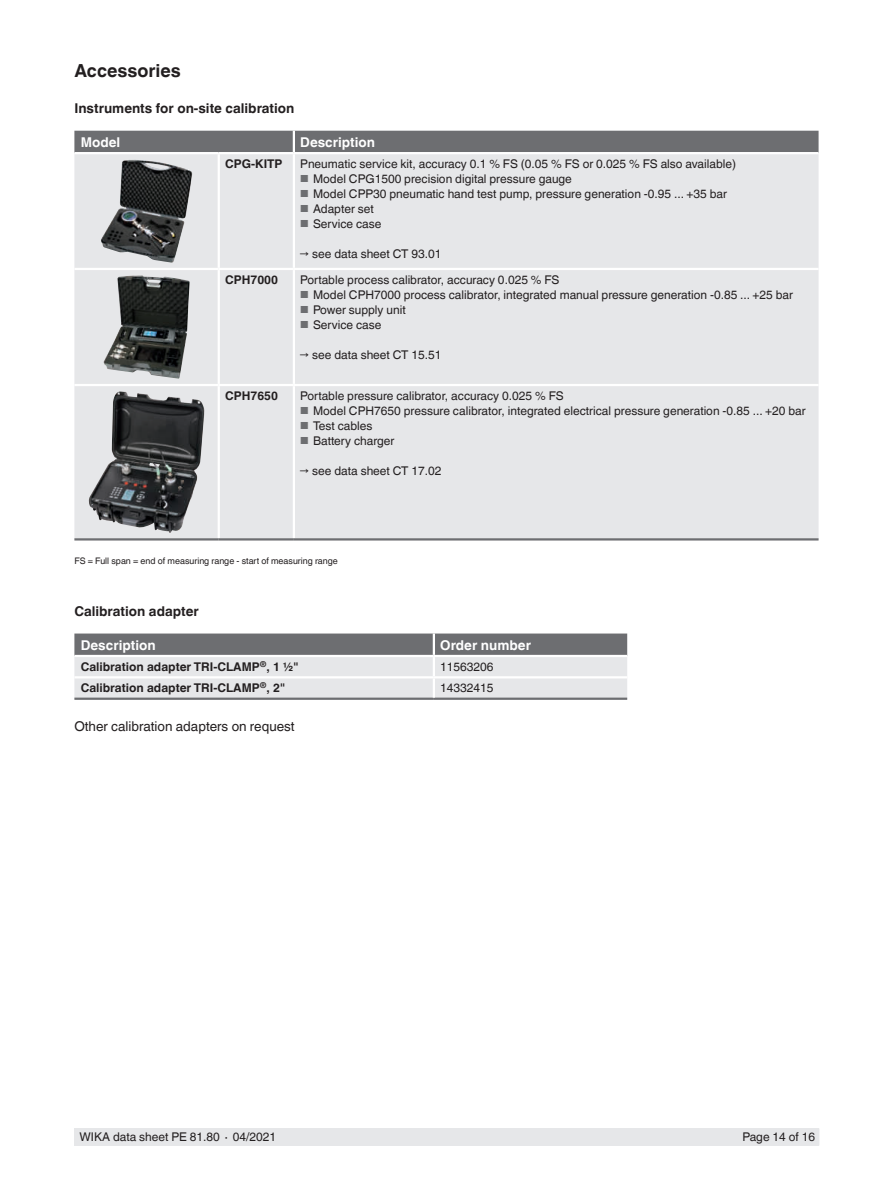
<style>
.page{position:relative;width:893px;height:1188px;background:#fff}
.page>*{position:absolute;margin:0;border:0;box-sizing:border-box;transform-origin:0 0}
.t1{font:700 18px "Helvetica World";color:#231f20}
.t2{font:700 13.5px "Helvetica World";color:#231f20}
.t3{font:700 13.5px "Helvetica World";color:#fff}
.t4{font:13.5px "Helvetica World";color:#231f20}
.t5{font:12px "Helvetica World";color:#231f20}
.t6{font:700 12px "Helvetica World";color:#231f20}
.t7{font:9px "Helvetica World";color:#231f20}
.s1{font-size:10.2px;color:#6d6e71}
</style>
<div class="page">
<div style="left:75px;top:1128px;width:744px;height:17px;background:#e6e7e9"></div>
<div style="left:74px;top:131px;width:745px;height:21px;background:#6d6e71"></div>
<div style="left:74px;top:154px;width:745px;height:384px;background:#e6e7e9"></div>
<hr style="left:218px;top:154px;width:2px;height:114px;background:#fff">
<hr style="left:293px;top:154px;width:2px;height:114px;background:#fff">
<hr style="left:74px;top:268px;width:145px;height:2px;background:#fff">
<hr style="left:219px;top:268px;width:75px;height:2px;background:#fff">
<hr style="left:218px;top:270px;width:2px;height:114px;background:#fff">
<hr style="left:294px;top:268px;width:525px;height:2px;background:#fff">
<hr style="left:293px;top:270px;width:2px;height:114px;background:#fff">
<hr style="left:74px;top:384px;width:145px;height:2px;background:#fff">
<hr style="left:219px;top:384px;width:75px;height:2px;background:#fff">
<hr style="left:218px;top:386px;width:2px;height:152px;background:#fff">
<hr style="left:294px;top:384px;width:525px;height:2px;background:#fff">
<hr style="left:293px;top:386px;width:2px;height:152px;background:#fff">
<hr style="left:293px;top:131px;width:2px;height:21px;background:#fff">
<hr style="left:74px;top:538px;width:145px;height:3px;background:#6d6e71">
<hr style="left:219px;top:538px;width:75px;height:3px;background:#6d6e71">
<hr style="left:294px;top:538px;width:525px;height:3px;background:#6d6e71">
<img style="left:101px;top:160px;width:91px;height:103px">
<img style="left:103px;top:275px;width:87px;height:104px">
<img style="left:88px;top:391px;width:116px;height:142px">
<hr style="left:74px;top:698px;width:360px;height:2px;background:#6d6e71">
<hr style="left:434px;top:698px;width:193px;height:2px;background:#6d6e71">
<svg style="left:74px;top:634px;width:553px;height:65px;background:#bcbdbf"></svg>
<hr style="left:434px;top:676px;width:193px;height:2px;background:#fff">
<hr style="left:433px;top:678px;width:2px;height:20px;background:#fff">
<hr style="left:74px;top:676px;width:360px;height:2px;background:#fff">
<hr style="left:433px;top:634px;width:2px;height:21px;background:#fff">
<h1 class="t1" style="left:74px;top:63px;width:108px">Accessories</h1>
<p class="t2" style="left:74px;top:103px;width:221px">Instruments for on-site calibration</p>
<p class="t3" style="left:81px;top:137px;width:41px">Model</p>
<p class="t3" style="left:300px;top:137px;width:76px">Description</p>
<p class="t6" style="left:225px;top:159px;width:59px">CPG-KITP</p>
<p class="t5" style="left:300px;top:157px;width:437px">Pneumatic service kit, accuracy 0.1 % FS (0.05 % FS or 0.025 % FS also available)</p>
<p class="t5" style="left:300px;top:174px;width:273px"><span class="s1">■</span> Model CPG1500 precision digital pressure gauge</p>
<p class="t5" style="left:300px;top:187px;width:428px"><span class="s1">■</span> Model CPP30 pneumatic hand test pump, pressure generation -0.95 ... +35 bar</p>
<p class="t5" style="left:300px;top:204px;width:75px"><span class="s1">■</span> Adapter set</p>
<p class="t5" style="left:300px;top:219px;width:83px"><span class="s1">■</span> Service case</p>
<p class="t5" style="left:300px;top:247px;width:143px">→ see data sheet CT 93.01</p>
<p class="t6" style="left:225px;top:273px;width:54px">CPH7000</p>
<p class="t5" style="left:300px;top:273px;width:261px">Portable process calibrator, accuracy 0.025 % FS</p>
<p class="t5" style="left:300px;top:290px;width:494px"><span class="s1">■</span> Model CPH7000 process calibrator, integrated manual pressure generation -0.85 ... +25 bar</p>
<p class="t5" style="left:300px;top:305px;width:107px"><span class="s1">■</span> Power supply unit</p>
<p class="t5" style="left:300px;top:320px;width:83px"><span class="s1">■</span> Service case</p>
<p class="t5" style="left:300px;top:348px;width:143px">→ see data sheet CT 15.51</p>
<p class="t6" style="left:225px;top:389px;width:54px">CPH7650</p>
<p class="t5" style="left:300px;top:389px;width:265px">Portable pressure calibrator, accuracy 0.025 % FS</p>
<p class="t5" style="left:300px;top:406px;width:507px"><span class="s1">■</span> Model CPH7650 pressure calibrator, integrated electrical pressure generation -0.85 ... +20 bar</p>
<p class="t5" style="left:300px;top:421px;width:74px"><span class="s1">■</span> Test cables</p>
<p class="t5" style="left:300px;top:436px;width:96px"><span class="s1">■</span> Battery charger</p>
<p class="t5" style="left:300px;top:464px;width:143px">→ see data sheet CT 17.02</p>
<p class="t7" style="left:74px;top:557px;width:265px">FS = Full span = end of measuring range - start of measuring range</p>
<p class="t2" style="left:74px;top:606px;width:126px">Calibration adapter</p>
<p class="t3" style="left:81px;top:640px;width:76px">Description</p>
<p class="t3" style="left:440px;top:640px;width:92px">Order number</p>
<p class="t6" style="left:81px;top:662px;width:220px">Calibration adapter TRI-CLAMP<sup>®</sup>, 1 ½"</p>
<p class="t5" style="left:440px;top:662px;width:55px">11563206</p>
<p class="t6" style="left:81px;top:684px;width:206px">Calibration adapter TRI-CLAMP<sup>®</sup>, 2"</p>
<p class="t5" style="left:440px;top:684px;width:55px">14332415</p>
<p class="t4" style="left:74px;top:721px;width:222px">Other calibration adapters on request</p>
<p class="t5" style="left:80px;top:1130px;width:198px">WIKA data sheet PE 81.80 ∙ 04/2021</p>
<p class="t5" style="left:742px;top:1132px;width:74px">Page 14 of 16</p>
</div>
